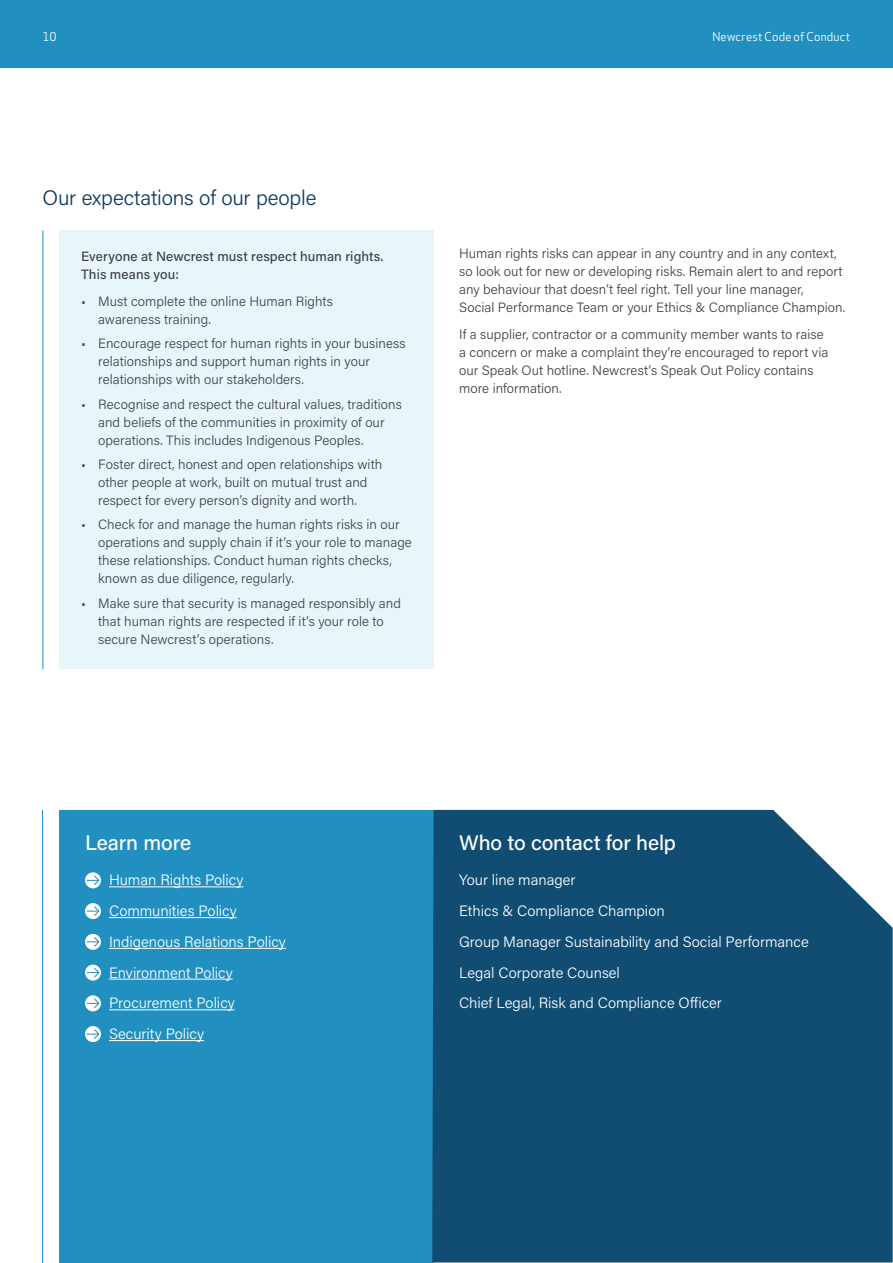
<style>
.page{position:relative;width:893px;height:1263px;background:#fff}
.page>*{position:absolute;margin:0;border:0;box-sizing:border-box;transform-origin:0 0}
.t1{font:500 21px "Acumin Pro";letter-spacing:-.005em;color:#fff}
.t2{font:300 21px "Acumin Pro";letter-spacing:-.01em;color:#0f3a62}
.t3{font:300 15px/30.8px "Acumin Pro";color:#fff}
.t4{font:300 13.5px/18px "Acumin Pro";color:#414042}
.t5{font:500 13.5px/18px "Acumin Pro";letter-spacing:.005em;color:#414042}
.t6{font:12px "Apex New";letter-spacing:.02em;color:#fff}
</style>
<div class="page">
<div style="left:0;top:0;width:893px;height:68px;background:#2190c0"></div>
<div style="left:60px;top:230px;width:374px;height:439px;background:#e8f6fa"></div>
<hr style="left:43px;top:230px;width:1px;height:439px;background:#2190c0">
<div style="left:60px;top:810px;width:374px;height:453px;background:#2190c0"></div>
<div style="left:432px;top:810px;width:461px;height:453px;background:#114d73"></div>
<hr style="left:109px;top:887px;width:134px;height:1px;background:#fff">
<hr style="left:109px;top:917px;width:128px;height:1px;background:#fff">
<hr style="left:109px;top:948px;width:177px;height:1px;background:#fff">
<hr style="left:109px;top:979px;width:124px;height:1px;background:#fff">
<hr style="left:109px;top:1009px;width:126px;height:1px;background:#fff">
<hr style="left:109px;top:1040px;width:95px;height:1px;background:#fff">
<svg style="left:85px;top:872px;width:16px;height:16px"></svg>
<svg style="left:87px;top:875px;width:13px;height:11px"></svg>
<svg style="left:85px;top:903px;width:16px;height:16px"></svg>
<svg style="left:87px;top:905px;width:13px;height:12px"></svg>
<svg style="left:85px;top:934px;width:16px;height:16px"></svg>
<svg style="left:87px;top:936px;width:13px;height:12px"></svg>
<svg style="left:85px;top:965px;width:16px;height:16px"></svg>
<svg style="left:87px;top:967px;width:13px;height:11px"></svg>
<svg style="left:85px;top:995px;width:16px;height:16px"></svg>
<svg style="left:87px;top:998px;width:13px;height:11px"></svg>
<svg style="left:85px;top:1026px;width:16px;height:16px"></svg>
<svg style="left:87px;top:1028px;width:13px;height:12px"></svg>
<hr style="left:42px;top:810px;width:1px;height:453px;background:#2190c0">
<p class="t6" style="left:43px;top:32px;width:16px">10</p>
<p class="t6" style="left:712px;top:32px;width:139px">Newcrest Code of Conduct</p>
<h1 class="t2" style="left:43px;top:188px;width:275px">Our expectations of our people</h1>
<p class="t5" style="left:81px;top:248px;width:304px">Everyone at Newcrest must respect human rights.<br>This means you:</p>
<p class="t4" style="left:98px;top:293px;width:236px;text-indent:-17px">• Must complete the online Human Rights awareness training.</p>
<p class="t4" style="left:98px;top:335px;width:309px;text-indent:-17px">• Encourage respect for human rights in your business relationships and support human rights in your relationships with our stakeholders.</p>
<p class="t4" style="left:98px;top:396px;width:305px;text-indent:-17px">• Recognise and respect the cultural values, traditions and beliefs of the communities in proximity of our operations. This includes Indigenous Peoples.</p>
<p class="t4" style="left:98px;top:456px;width:286px;text-indent:-17px">• Foster direct, honest and open relationships with other people at work, built on mutual trust and respect for every person’s dignity and worth.</p>
<p class="t4" style="left:98px;top:516px;width:315px;text-indent:-17px">• Check for and manage the human rights risks in our operations and supply chain if it’s your role to manage these relationships. Conduct human rights checks, known as due diligence, regularly.</p>
<p class="t4" style="left:98px;top:595px;width:304px;text-indent:-17px">• Make sure that security is managed responsibly and that human rights are respected if it’s your role to secure Newcrest’s operations.</p>
<p class="t4" style="left:459px;top:245px;width:388px">Human rights risks can appear in any country and in any context, so look out for new or developing risks. Remain alert to and report any behaviour that doesn’t feel right. Tell your line manager,<br>Social Performance Team or your Ethics &amp; Compliance Champion.</p>
<p class="t4" style="left:459px;top:326px;width:371px">If a supplier, contractor or a community member wants to raise a concern or make a complaint they’re encouraged to report via our Speak Out hotline. Newcrest’s Speak Out Policy contains more information.</p>
<h1 class="t1" style="left:85px;top:834px;width:108px">Learn more</h1>
<p class="t3" style="left:109px;top:865px;width:178px">Human Rights Policy<br>Communities Policy<br>Indigenous Relations Policy<br>Environment Policy<br>Procurement Policy<br>Security Policy</p>
<h1 class="t1" style="left:459px;top:834px;width:218px">Who to contact for help</h1>
<p class="t3" style="left:459px;top:865px;width:351px">Your line manager<br>Ethics &amp; Compliance Champion<br>Group Manager Sustainability and Social Performance Legal Corporate Counsel<br>Chief Legal, Risk and Compliance Officer</p>
</div>
